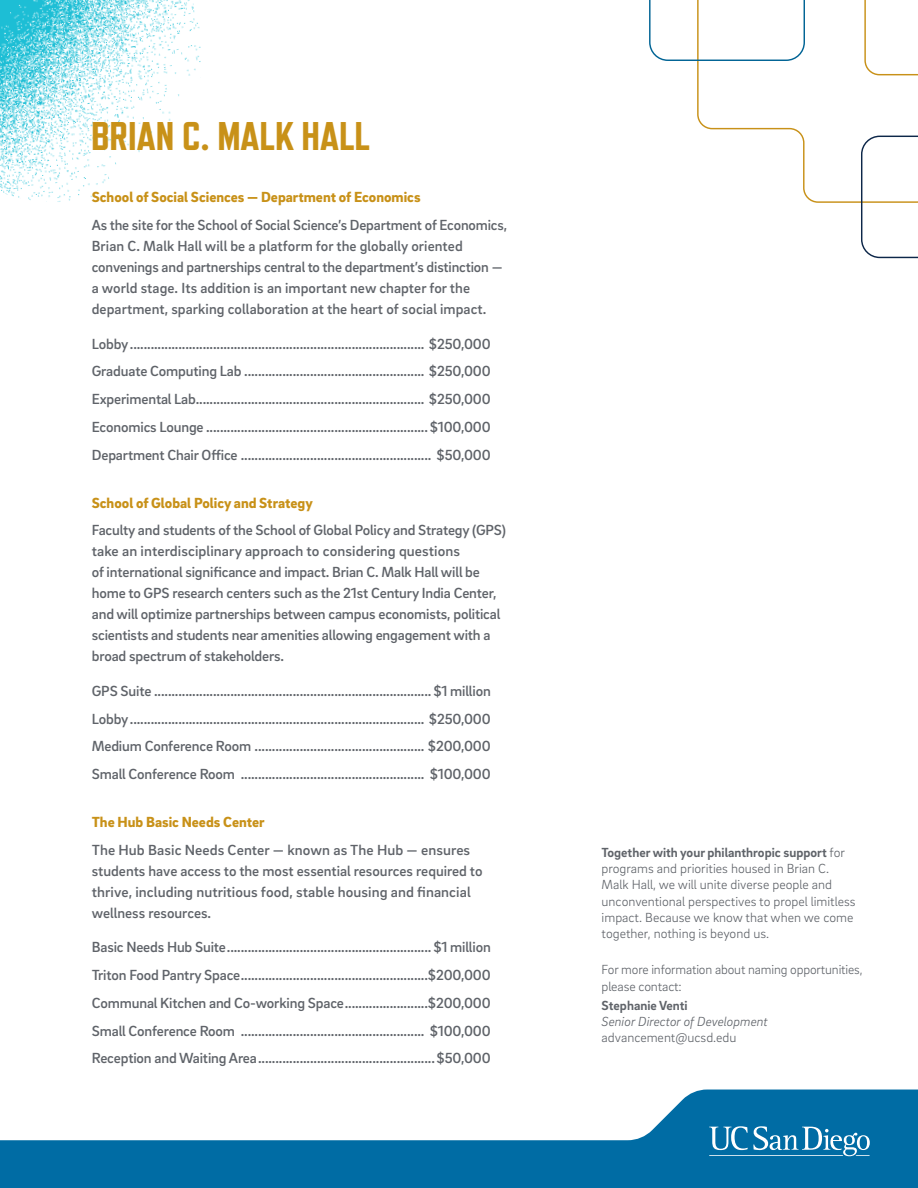
<style>
.page{position:relative;width:918px;height:1188px;background:#fff}
.page>*{position:absolute;margin:0;border:0;box-sizing:border-box;transform-origin:0 0}
.Title__Main{font:800 39.9px "Refrigerator Deluxe";color:#c89118}
.Body_Copy__FRONT{font:500 15px/21px "Brix Sans";letter-spacing:-.01em;color:#5f6369}
.Body_Copy__FRONT-2{font:900 15px "Brix Sans";color:#c89118}
.t1{font:300 13.5px/16.2px "Brix Sans";color:#5f6369}
.t2{font:italic 300 13.5px "Brix Sans";color:#5f6369}
.t3{font:700 13.5px "Brix Sans";color:#5f6369}
.s1{font-weight:700}
</style>
<div class="page">
<svg style="left:0;top:1090px;width:918px;height:98px;fill:#006ca4"></svg>
<svg style="left:697px;top:0;width:221px;height:203px"></svg>
<svg style="left:649px;top:0;width:156px;height:61px"></svg>
<svg style="left:861px;top:136px;width:57px;height:122px"></svg>
<img style="left:0;top:0;width:201px;height:202px">
<svg style="left:709px;top:1126px;width:161px;height:30px;background:#3c8eb9"></svg>
<p class="Title__Main" style="left:91px;top:113px;width:281px">BRIAN C. MALK HALL</p>
<p class="Body_Copy__FRONT-2" style="left:92px;top:188px;width:330px">School of Social Sciences — Department of Economics</p>
<p class="Body_Copy__FRONT" style="left:92px;top:214px;width:417px">As the site for the School of Social Science’s Department of Economics, Brian C. Malk Hall will be a platform for the globally oriented convenings and partnerships central to the department’s distinction — a world stage. Its addition is an important new chapter for the department, sparking collaboration at the heart of social impact.</p>
<p class="Body_Copy__FRONT" style="left:92px;top:333px;width:401px">Lobby..................................................................................... $250,000</p>
<p class="Body_Copy__FRONT" style="left:92px;top:360px;width:401px">Graduate Computing Lab .................................................... $250,000</p>
<p class="Body_Copy__FRONT" style="left:92px;top:388px;width:401px">Experimental Lab.................................................................. $250,000</p>
<p class="Body_Copy__FRONT" style="left:92px;top:416px;width:401px">Economics Lounge ................................................................$100,000</p>
<p class="Body_Copy__FRONT" style="left:92px;top:444px;width:401px">Department Chair Office ....................................................... $50,000</p>
<p class="Body_Copy__FRONT-2" style="left:92px;top:493px;width:223px">School of Global Policy and Strategy</p>
<p class="Body_Copy__FRONT" style="left:92px;top:519px;width:416px">Faculty and students of the School of Global Policy and Strategy (GPS) take an interdisciplinary approach to considering questions<br>of international significance and impact. Brian C. Malk Hall will be home to GPS research centers such as the 21st Century India Center, and will optimize partnerships between campus economists, political scientists and students near amenities allowing engagement with a broad spectrum of stakeholders.</p>
<p class="Body_Copy__FRONT" style="left:92px;top:680px;width:401px">GPS Suite ................................................................................$1 million</p>
<p class="Body_Copy__FRONT" style="left:92px;top:708px;width:401px">Lobby..................................................................................... $250,000</p>
<p class="Body_Copy__FRONT" style="left:92px;top:735px;width:401px">Medium Conference Room ................................................. $200,000</p>
<p class="Body_Copy__FRONT" style="left:92px;top:763px;width:401px">Small Conference Room ..................................................... $100,000</p>
<p class="Body_Copy__FRONT-2" style="left:92px;top:812px;width:174px">The Hub Basic Needs Center</p>
<p class="Body_Copy__FRONT" style="left:92px;top:839px;width:392px">The Hub Basic Needs Center — known as The Hub — ensures students have access to the most essential resources required to thrive, including nutritious food, stable housing and financial wellness resources.</p>
<p class="Body_Copy__FRONT" style="left:92px;top:936px;width:401px">Basic Needs Hub Suite...........................................................$1 million</p>
<p class="Body_Copy__FRONT" style="left:92px;top:964px;width:401px">Triton Food Pantry Space......................................................$200,000</p>
<p class="Body_Copy__FRONT" style="left:92px;top:992px;width:401px">Communal Kitchen and Co-working Space........................$200,000</p>
<p class="Body_Copy__FRONT" style="left:92px;top:1020px;width:401px">Small Conference Room ..................................................... $100,000</p>
<p class="Body_Copy__FRONT" style="left:92px;top:1047px;width:400px">Reception and Waiting Area...................................................$50,000</p>
<p class="t1" style="left:602px;top:844px;width:256px"><span class="s1">Together with your philanthropic support</span> for programs and priorities housed in Brian C.<br>Malk Hall, we will unite diverse people and unconventional perspectives to propel limitless impact. Because we know that when we come together, nothing is beyond us.</p>
<p class="t1" style="left:602px;top:961px;width:263px">For more information about naming opportunities, please contact:</p>
<p class="t3" style="left:602px;top:997px;width:88px">Stephanie Venti</p>
<p class="t2" style="left:602px;top:1013px;width:168px">Senior Director of Development</p>
<p class="t1" style="left:602px;top:1029px;width:136px">advancement@ucsd.edu</p>
</div>
